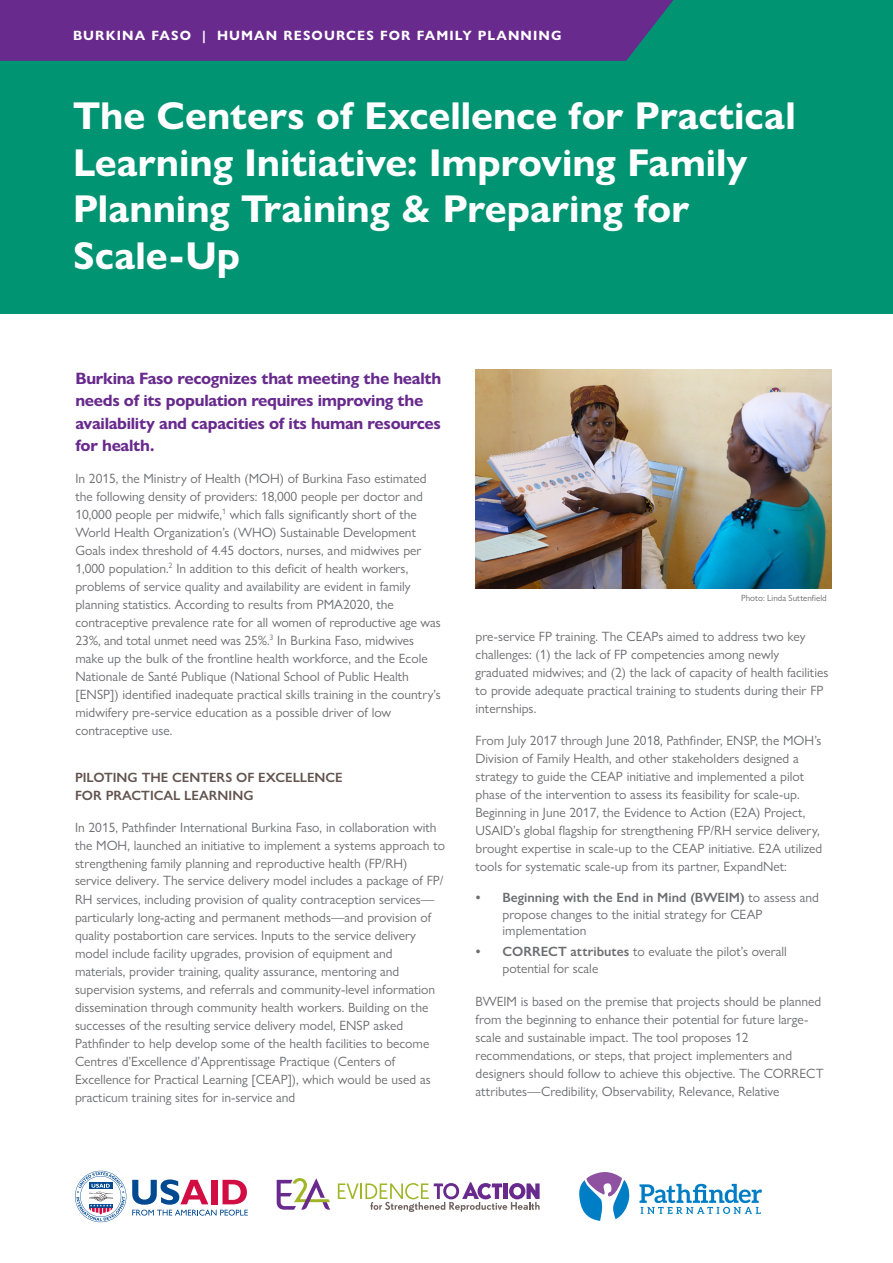
<style>
.page{position:relative;width:893px;height:1263px;background:#fff}
.page>*{position:absolute;margin:0;border:0;box-sizing:border-box;transform-origin:0 0}
.Head_1{font:700 39px/46.8px "Gill Sans Nova";color:#fff}
.Body_9_12{font:700 16.5px/22.5px "Gill Sans Nova";letter-spacing:-.02em;color:#682a8d}
.Body_9_12-2{font:13.5px/18px "Gill Sans Nova";color:#6c6d70}
.Body_9_12-3{font:600 13.5px/18px "Gill Sans Nova";color:#62544e}
.Snapshot{font:700 13.5px "Gill Sans Nova";letter-spacing:.08em;color:#fff}
.Body_9_12-4{font:9px "Gill Sans Nova";color:#6c6d70}
.s1{font-weight:600}
</style>
<div class="page">
<div style="left:0;top:0;width:893px;height:314px;background:#009472"></div>
<div style="left:0;top:0;width:673px;height:61px;background:#682a8d"></div>
<img style="left:476px;top:369px;width:356px;height:219px">
<svg style="left:639px;top:1184px;width:123px;height:30px"></svg>
<svg style="left:579px;top:1172px;width:51px;height:49px"></svg>
<svg style="left:277px;top:1178px;width:53px;height:32px"></svg>
<svg style="left:338px;top:1182px;width:202px;height:30px"></svg>
<svg style="left:132px;top:1179px;width:116px;height:36px"></svg>
<svg style="left:75px;top:1171px;width:51px;height:51px"></svg>
<p class="Snapshot" style="left:73px;top:27px;width:490px">BURKINA FASO | HUMAN RESOURCES FOR FAMILY PLANNING</p>
<p class="Head_1" style="left:73px;top:92px;width:724px">The Centers of Excellence for Practical<br>Learning Initiative: Improving Family<br>Planning Training &amp; Preparing for<br>Scale-Up</p>
<p class="Body_9_12" style="left:75px;top:367px;width:367px">Burkina Faso recognizes that meeting the health needs of its population requires improving the availability and capacities of its human resources for health.</p>
<p class="Body_9_12-2" style="left:75px;top:469px;width:367px">In 2015, the Ministry of Health (MOH) of Burkina Faso estimated the following density of providers: 18,000 people per doctor and 10,000 people per midwife,<sup>1</sup> which falls significantly short of the World Health Organization’s (WHO) Sustainable Development Goals index threshold of 4.45 doctors, nurses, and midwives per 1,000 population.<sup>2</sup> In addition to this deficit of health workers, problems of service quality and availability are evident in family planning statistics. According to results from PMA2020, the contraceptive prevalence rate for all women of reproductive age was 23%, and total unmet need was 25%.<sup>3</sup> In Burkina Faso, midwives make up the bulk of the frontline health workforce, and the Ecole Nationale de Santé Publique (National School of Public Health [ENSP]) identified inadequate practical skills training in the country’s midwifery pre-service education as a possible driver of low contraceptive use.</p>
<p class="Body_9_12-3" style="left:75px;top:768px;width:269px">PILOTING THE CENTERS OF EXCELLENCE<br>FOR PRACTICAL LEARNING</p>
<p class="Body_9_12-2" style="left:75px;top:818px;width:372px">In 2015, Pathfinder International Burkina Faso, in collaboration with the MOH, launched an initiative to implement a systems approach to strengthening family planning and reproductive health (FP/RH) service delivery. The service delivery model includes a package of FP/</p>
<p class="Body_9_12-2" style="left:75px;top:890px;width:362px">RH services, including provision of quality contraception services— particularly long-acting and permanent methods—and provision of quality postabortion care services. Inputs to the service delivery model include facility upgrades, provision of equipment and materials, provider training, quality assurance, mentoring and supervision systems, and referrals and community-level information dissemination through community health workers. Building on the successes of the resulting service delivery model, ENSP asked Pathfinder to help develop some of the health facilities to become Centres d’Excellence d’Apprentissage Practique (Centers of Excellence for Practical Learning [CEAP]), which would be used as practicum training sites for in-service and</p>
<p class="Body_9_12-4" style="left:741px;top:593px;width:87px">Photo: Linda Suttenfield</p>
<p class="Body_9_12-2" style="left:476px;top:628px;width:354px">pre-service FP training. The CEAPs aimed to address two key challenges: (1) the lack of FP competencies among newly graduated midwives; and (2) the lack of capacity of health facilities to provide adequate practical training to students during their FP internships.</p>
<p class="Body_9_12-2" style="left:476px;top:731px;width:348px">From July 2017 through June 2018, Pathfinder, ENSP, the MOH’s Division of Family Health, and other stakeholders designed a strategy to guide the CEAP initiative and implemented a pilot phase of the intervention to assess its feasibility for scale-up.<br>Beginning in June 2017, the Evidence to Action (E2A) Project, USAID’s global flagship for strengthening FP/RH service delivery, brought expertise in scale-up to the CEAP initiative. E2A utilized tools for systematic scale-up from its partner, ExpandNet:</p>
<p class="Body_9_12-2" style="left:503px;top:889px;width:318px;line-height:16.5px;text-indent:-27px"><span class="s1">• Beginning with the End in Mind (BWEIM)</span> to assess and propose changes to the initial strategy for CEAP implementation</p>
<p class="Body_9_12-2" style="left:503px;top:943px;width:286px;line-height:16.5px;text-indent:-27px"><span class="s1">• CORRECT attributes</span> to evaluate the pilot’s overall potential for scale</p>
<p class="Body_9_12-2" style="left:476px;top:992px;width:350px">BWEIM is based on the premise that projects should be planned from the beginning to enhance their potential for future large&shy;scale and sustainable impact. The tool proposes 12 recommendations, or steps, that project implementers and designers should follow to achieve this objective. The CORRECT attributes—Credibility, Observability, Relevance, Relative</p>
</div>
